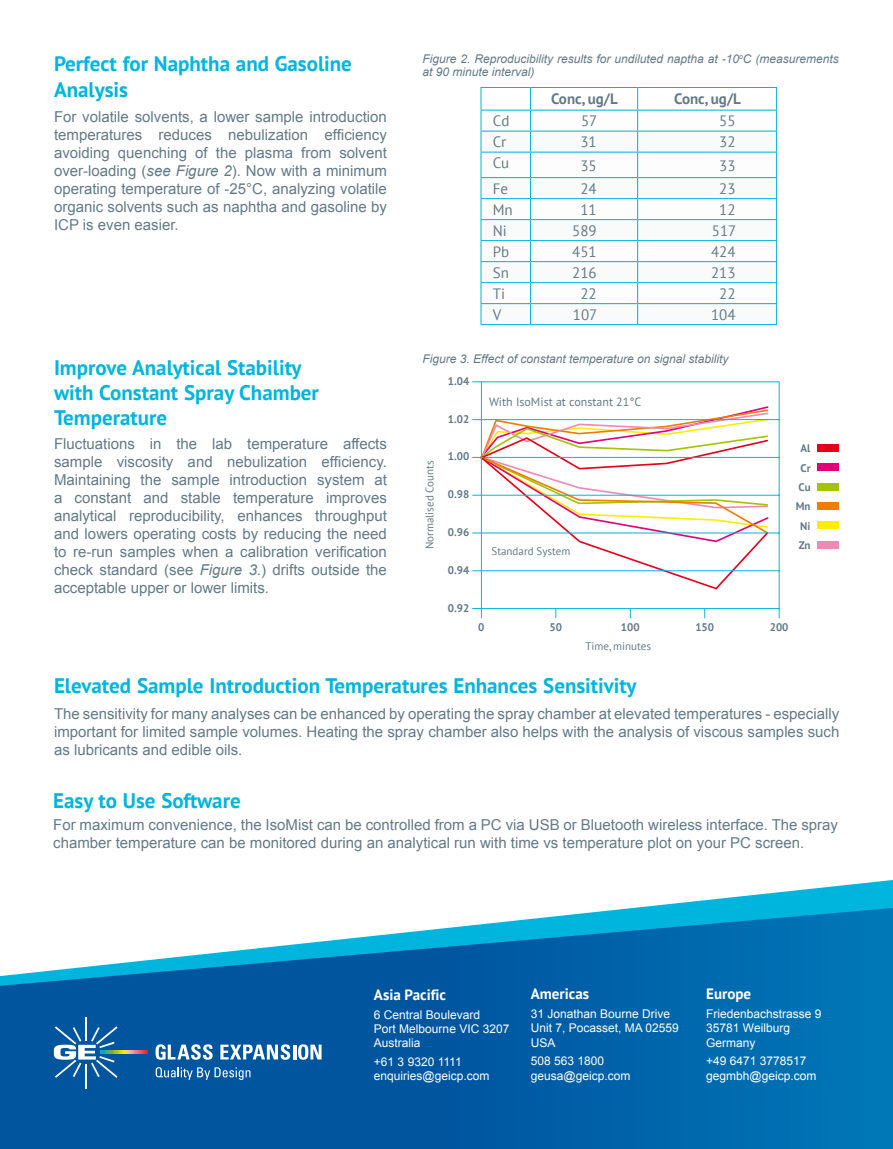
<style>
.page{position:relative;width:893px;height:1149px;background:#fff}
.page>*{position:absolute;margin:0;border:0;box-sizing:border-box;transform-origin:0 0}
.subsubhead_ge_Light_Blues{font:700 21px/25.2px "PT Sans";color:#00b5dd}
.bullets{font:15px/18px "Arial";color:#637a85;text-align:justify}
.t1{font:15px "PT Sans";color:#637a85}
.t2{font:700 15px "PT Sans";color:#fff}
.t3{font:700 15px "PT Sans";color:#637a85}
.t4{font:12px/14.4px "Arial";color:#fff}
.bullets-2{font:italic 12px/13.5px "Arial";color:#637a85}
.bullets-3{font:12px "PT Sans Pro";color:#637a85}
.t5{font:10.95px "PT Sans";color:#637a85}
.t6{font:700 10.95px/19.2px "PT Sans";color:#637a85;text-align:center}
.s1{font-style:italic}
</style>
<div class="page">
<svg style="left:479px;top:405px;width:291px;height:31px"></svg>
<svg style="left:479px;top:436px;width:291px;height:154px"></svg>
<hr style="left:472px;top:381px;width:307px;height:1px;background:#00b5dd">
<hr style="left:472px;top:419px;width:307px;height:1px;background:#00b5dd">
<hr style="left:472px;top:457px;width:307px;height:1px;background:#00b5dd">
<hr style="left:472px;top:494px;width:307px;height:1px;background:#00b5dd">
<hr style="left:472px;top:532px;width:307px;height:1px;background:#00b5dd">
<hr style="left:472px;top:570px;width:307px;height:1px;background:#00b5dd">
<hr style="left:472px;top:608px;width:307px;height:1px;background:#00b5dd">
<hr style="left:481px;top:382px;width:1px;height:236px;background:#00b5dd">
<hr style="left:779px;top:382px;width:1px;height:236px;background:#00b5dd">
<div style="left:817px;top:444px;width:22px;height:8px;background:#e2001a"></div>
<div style="left:817px;top:463px;width:22px;height:8px;background:#e2007a"></div>
<div style="left:817px;top:482px;width:22px;height:8px;background:#a4c400"></div>
<div style="left:817px;top:502px;width:22px;height:8px;background:#ee7d00"></div>
<div style="left:817px;top:521px;width:22px;height:8px;background:#ffed00"></div>
<div style="left:817px;top:540px;width:22px;height:8px;background:#ee8ab4"></div>
<svg style="left:480px;top:87px;width:297px;height:237px"></svg>
<hr style="left:480px;top:324px;width:51px;height:1px;background:#00b5dd">
<hr style="left:531px;top:324px;width:107px;height:1px;background:#00b5dd">
<hr style="left:638px;top:324px;width:139px;height:1px;background:#00b5dd">
<div style="left:489px;top:387px;width:173px;height:26px;background:#fff"></div>
<svg style="left:0;top:985px;width:893px;height:163px;background:#005ea5"></svg>
<svg style="left:0;top:880px;width:893px;height:105px"></svg>
<svg style="left:118px;top:1049px;width:29px;height:4px"></svg>
<svg style="left:156px;top:1043px;width:57px;height:16px"></svg>
<svg style="left:220px;top:1043px;width:70px;height:16px"></svg>
<hr style="left:293px;top:1044px;width:3px;height:15px;background:#fff">
<svg style="left:298px;top:1043px;width:24px;height:16px"></svg>
<svg style="left:156px;top:1066px;width:94px;height:13px"></svg>
<hr style="left:85px;top:1016px;width:2px;height:23px;background:#fff">
<hr style="left:85px;top:1063px;width:2px;height:24px;background:#fff">
<svg style="left:54px;top:1025px;width:64px;height:52px"></svg>
<p class="subsubhead_ge_Light_Blues" style="left:54px;top:51px;width:299px">Perfect for Naphtha and Gasoline<br>Analysis</p>
<p class="bullets" style="left:54px;top:107px;width:334px">For volatile solvents, a lower sample introduction temperatures reduces nebulization efficiency avoiding quenching of the plasma from solvent over-loading (<span class="s1">see Figure 2</span>). Now with a minimum operating temperature of -25°C, analyzing volatile organic solvents such as naphtha and gasoline by ICP is even easier.</p>
<p class="subsubhead_ge_Light_Blues" style="left:54px;top:354px;width:266px">Improve Analytical Stability with Constant Spray Chamber<br>Temperature</p>
<p class="bullets" style="left:54px;top:434px;width:334px">Fluctuations in the lab temperature affects sample viscosity and nebulization efficiency.<br>Maintaining the sample introduction system at a constant and stable temperature improves analytical reproducibility, enhances throughput and lowers operating costs by reducing the need to re-run samples when a calibration verification check standard (see <span class="s1">Figure 3.</span>) drifts outside the acceptable upper or lower limits.</p>
<p class="bullets-2" style="left:422px;top:52px;width:418px">Figure 2. Reproducibility results for undiluted naptha at -10<sup>o</sup>C (measurements at 90 minute interval)</p>
<p class="t3" style="left:551px;top:89px;width:68px">Conc, ug/L</p>
<p class="t3" style="left:674px;top:89px;width:68px">Conc, ug/L</p>
<p class="t1" style="left:493px;top:111px;width:18px">Cd</p>
<p class="t1" style="left:581px;top:111px;width:18px">57</p>
<p class="t1" style="left:719px;top:111px;width:18px">55</p>
<p class="t1" style="left:493px;top:132px;width:15px">Cr</p>
<p class="t1" style="left:580px;top:132px;width:18px">31</p>
<p class="t1" style="left:719px;top:132px;width:18px">32</p>
<p class="t1" style="left:493px;top:153px;width:18px">Cu</p>
<p class="t1" style="left:580px;top:155px;width:18px">35</p>
<p class="t1" style="left:719px;top:155px;width:18px">33</p>
<p class="t1" style="left:493px;top:179px;width:17px">Fe</p>
<p class="t1" style="left:580px;top:179px;width:18px">24</p>
<p class="t1" style="left:719px;top:179px;width:18px">23</p>
<p class="t1" style="left:493px;top:200px;width:22px">Mn</p>
<p class="t1" style="left:580px;top:200px;width:18px">11</p>
<p class="t1" style="left:719px;top:200px;width:18px">12</p>
<p class="t1" style="left:493px;top:221px;width:16px">Ni</p>
<p class="t1" style="left:572px;top:221px;width:26px">589</p>
<p class="t1" style="left:712px;top:221px;width:26px">517</p>
<p class="t1" style="left:493px;top:242px;width:18px">Pb</p>
<p class="t1" style="left:572px;top:242px;width:26px">451</p>
<p class="t1" style="left:711px;top:242px;width:26px">424</p>
<p class="t1" style="left:493px;top:263px;width:18px">Sn</p>
<p class="t1" style="left:572px;top:263px;width:26px">216</p>
<p class="t1" style="left:711px;top:263px;width:26px">213</p>
<p class="t1" style="left:493px;top:284px;width:14px">Ti</p>
<p class="t1" style="left:580px;top:284px;width:18px">22</p>
<p class="t1" style="left:719px;top:284px;width:18px">22</p>
<p class="t1" style="left:493px;top:305px;width:10px">V</p>
<p class="t1" style="left:573px;top:305px;width:26px">107</p>
<p class="t1" style="left:711px;top:305px;width:26px">104</p>
<p class="bullets-2" style="left:422px;top:352px;width:308px">Figure 3. Effect of constant temperature on signal stability</p>
<p class="t5" style="left:423px;top:549px;width:90px;rotate:-90deg">Normalised Counts</p>
<p class="t6" style="left:448px;top:371px;width:23px">1.04</p>
<p class="t6" style="left:448px;top:409px;width:23px">1.02</p>
<p class="t6" style="left:448px;top:446px;width:23px">1.00</p>
<p class="t6" style="left:448px;top:484px;width:23px">0.98</p>
<p class="t6" style="left:448px;top:522px;width:23px">0.96</p>
<p class="t6" style="left:448px;top:560px;width:23px">0.94</p>
<p class="bullets-3" style="left:489px;top:393px;width:154px">With IsoMist at constant 21°C</p>
<p class="t5" style="left:491px;top:394px;width:156px">With IsoMist XR at constant 21<sup>o</sup>C</p>
<p class="t5" style="left:492px;top:544px;width:80px">Standard System</p>
<p class="t6" style="left:796px;top:438px;width:16px">Al<br>Cr<br>Cu<br>Mn<br>Ni<br>Zn</p>
<p class="t6" style="left:448px;top:597px;width:23px">0.92</p>
<p class="t6" style="left:478px;top:617px;width:8px">0</p>
<p class="t6" style="left:550px;top:617px;width:14px">50</p>
<p class="t6" style="left:621px;top:617px;width:20px">100</p>
<p class="t6" style="left:695px;top:617px;width:20px">150</p>
<p class="t6" style="left:770px;top:617px;width:20px">200</p>
<p class="t5" style="left:585px;top:638px;width:67px">Time, minutes</p>
<p class="subsubhead_ge_Light_Blues" style="left:54px;top:672px;width:584px">Elevated Sample Introduction Temperatures Enhances Sensitivity</p>
<p class="bullets" style="left:54px;top:705px;width:787px">The sensitivity for many analyses can be enhanced by operating the spray chamber at elevated temperatures - especially important for limited sample volumes. Heating the spray chamber also helps with the analysis of viscous samples such as lubricants and edible oils.</p>
<p class="subsubhead_ge_Light_Blues" style="left:53px;top:787px;width:189px">Easy to Use Software</p>
<p class="bullets" style="left:53px;top:815px;width:786px">For maximum convenience, the IsoMist can be controlled from a PC via USB or Bluetooth wireless interface. The spray chamber temperature can be monitored during an analytical run with time vs temperature plot on your PC screen.</p>
<p class="t2" style="left:374px;top:984px;width:74px">Asia Pacific</p>
<p class="t4" style="left:374px;top:1006px;width:137px">6 Central Boulevard<br>Port Melbourne VIC 3207<br>Australia</p>
<p class="t4" style="left:374px;top:1054px;width:117px">+61 3 9320 1111 enquiries@geicp.com</p>
<p class="t2" style="left:531px;top:983px;width:60px">Americas</p>
<p class="t4" style="left:531px;top:1006px;width:150px">31 Jonathan Bourne Drive<br>Unit 7, Pocasset, MA 02559<br>USA</p>
<p class="t4" style="left:531px;top:1053px;width:101px">508 563 1800 geusa@geicp.com</p>
<p class="t2" style="left:706px;top:983px;width:46px">Europe</p>
<p class="t4" style="left:706px;top:1006px;width:117px">Friedenbachstrasse 9<br>35781 Weilburg<br>Germany</p>
<p class="t4" style="left:706px;top:1053px;width:112px">+49 6471 3778517 gegmbh@geicp.com</p>
</div>
